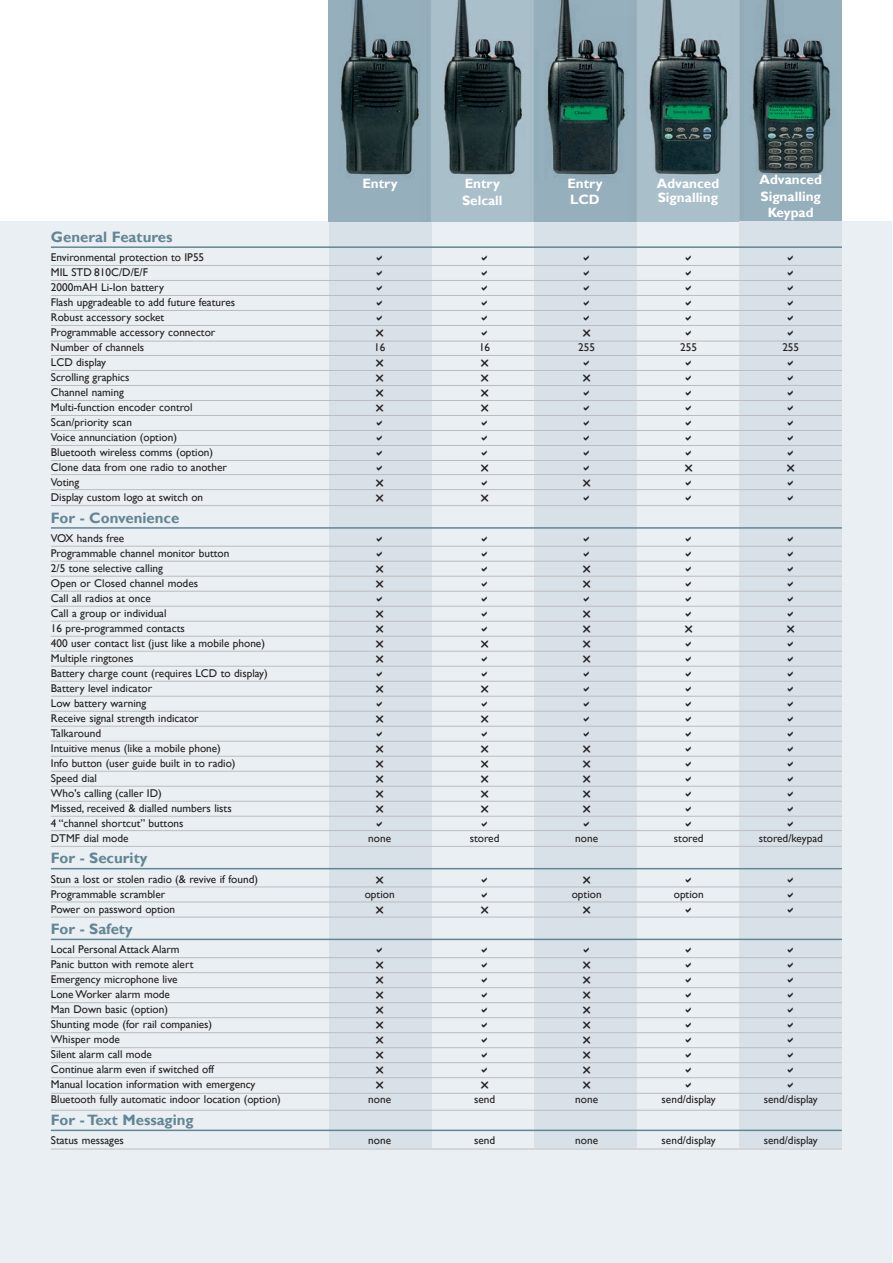
<style>
.page{position:relative;width:893px;height:1263px;background:#fff}
.page>*{position:absolute;margin:0;border:0;box-sizing:border-box;transform-origin:0 0}
.t1{font:700 15px "Gill Sans";color:#638594}
.t2{font:700 13.5px/16.2px "Gill Sans";color:#fff}
.t3{font:11.25px/15px "Gill Sans";color:#231f20}
</style>
<div class="page">
<div style="left:0;top:221px;width:892px;height:1042px;background:#e9eff3"></div>
<div style="left:533px;top:221px;width:103px;height:927px;background:#d8e1e7"></div>
<div style="left:329px;top:221px;width:102px;height:927px;background:#d8e1e7"></div>
<img style="left:329px;top:0;width:513px;height:221px">
<div style="left:739px;top:221px;width:103px;height:927px;background:#d8e1e7"></div>
<hr style="left:51px;top:246px;width:791px;height:2px;background:#638594">
<hr style="left:51px;top:265px;width:791px;height:1px;background:#bcbdc0">
<hr style="left:51px;top:280px;width:791px;height:1px;background:#bcbdc0">
<hr style="left:51px;top:295px;width:791px;height:1px;background:#bcbdc0">
<hr style="left:51px;top:310px;width:791px;height:1px;background:#bcbdc0">
<hr style="left:51px;top:325px;width:791px;height:1px;background:#bcbdc0">
<hr style="left:51px;top:341px;width:791px;height:1px;background:#bcbdc0">
<hr style="left:51px;top:355px;width:791px;height:1px;background:#bcbdc0">
<hr style="left:51px;top:370px;width:791px;height:1px;background:#bcbdc0">
<hr style="left:51px;top:385px;width:791px;height:1px;background:#bcbdc0">
<hr style="left:51px;top:400px;width:791px;height:1px;background:#bcbdc0">
<hr style="left:51px;top:415px;width:791px;height:1px;background:#bcbdc0">
<hr style="left:51px;top:430px;width:791px;height:1px;background:#bcbdc0">
<hr style="left:51px;top:445px;width:791px;height:1px;background:#bcbdc0">
<hr style="left:51px;top:460px;width:791px;height:1px;background:#bcbdc0">
<hr style="left:51px;top:474px;width:791px;height:1px;background:#bcbdc0">
<hr style="left:51px;top:489px;width:791px;height:1px;background:#bcbdc0">
<hr style="left:51px;top:505px;width:791px;height:1px;background:#bcbdc0">
<hr style="left:51px;top:527px;width:791px;height:2px;background:#638594">
<hr style="left:51px;top:546px;width:791px;height:1px;background:#bcbdc0">
<hr style="left:51px;top:561px;width:791px;height:1px;background:#bcbdc0">
<hr style="left:51px;top:576px;width:791px;height:1px;background:#bcbdc0">
<hr style="left:51px;top:591px;width:791px;height:1px;background:#bcbdc0">
<hr style="left:51px;top:606px;width:791px;height:1px;background:#bcbdc0">
<hr style="left:51px;top:621px;width:791px;height:1px;background:#bcbdc0">
<hr style="left:51px;top:636px;width:791px;height:1px;background:#bcbdc0">
<hr style="left:51px;top:651px;width:791px;height:1px;background:#bcbdc0">
<hr style="left:51px;top:666px;width:791px;height:1px;background:#bcbdc0">
<hr style="left:51px;top:681px;width:791px;height:1px;background:#bcbdc0">
<hr style="left:51px;top:696px;width:791px;height:1px;background:#bcbdc0">
<hr style="left:51px;top:711px;width:791px;height:1px;background:#bcbdc0">
<hr style="left:51px;top:726px;width:791px;height:1px;background:#bcbdc0">
<hr style="left:51px;top:741px;width:791px;height:1px;background:#bcbdc0">
<hr style="left:51px;top:756px;width:791px;height:1px;background:#bcbdc0">
<hr style="left:51px;top:771px;width:791px;height:1px;background:#bcbdc0">
<hr style="left:51px;top:786px;width:791px;height:1px;background:#bcbdc0">
<hr style="left:51px;top:801px;width:791px;height:1px;background:#bcbdc0">
<hr style="left:51px;top:816px;width:791px;height:1px;background:#bcbdc0">
<hr style="left:51px;top:830px;width:791px;height:1px;background:#bcbdc0">
<hr style="left:51px;top:846px;width:791px;height:1px;background:#bcbdc0">
<hr style="left:51px;top:868px;width:791px;height:1px;background:#638594">
<hr style="left:51px;top:887px;width:791px;height:1px;background:#bcbdc0">
<hr style="left:51px;top:902px;width:791px;height:1px;background:#bcbdc0">
<hr style="left:51px;top:917px;width:791px;height:1px;background:#bcbdc0">
<hr style="left:51px;top:939px;width:791px;height:1px;background:#638594">
<hr style="left:51px;top:957px;width:791px;height:1px;background:#bcbdc0">
<hr style="left:51px;top:972px;width:791px;height:1px;background:#bcbdc0">
<hr style="left:51px;top:987px;width:791px;height:1px;background:#bcbdc0">
<hr style="left:51px;top:1002px;width:791px;height:1px;background:#bcbdc0">
<hr style="left:51px;top:1017px;width:791px;height:1px;background:#bcbdc0">
<hr style="left:51px;top:1032px;width:791px;height:1px;background:#bcbdc0">
<hr style="left:51px;top:1047px;width:791px;height:1px;background:#bcbdc0">
<hr style="left:51px;top:1062px;width:791px;height:1px;background:#bcbdc0">
<hr style="left:51px;top:1077px;width:791px;height:1px;background:#bcbdc0">
<hr style="left:51px;top:1093px;width:791px;height:1px;background:#bcbdc0">
<hr style="left:51px;top:1110px;width:791px;height:1px;background:#bcbdc0">
<hr style="left:51px;top:1129px;width:791px;height:2px;background:#638594">
<hr style="left:51px;top:1149px;width:791px;height:1px;background:#bcbdc0">
<h1 class="t1" style="left:51px;top:228px;width:123px">General Features</h1>
<p class="t3" style="left:51px;top:250px;width:186px">Environmental protection to IP55<br>MIL STD 810C/D/E/F<br>2000mAH Li-Ion battery<br>Flash upgradeable to add future features<br>Robust accessory socket<br>Programmable accessory connector<br>Number of channels</p>
<p class="t3" style="left:51px;top:355px;width:177px">LCD display<br>Scrolling graphics<br>Channel naming<br>Multi-function encoder control<br>Scan/priority scan<br>Voice annunciation (option)<br>Bluetooth wireless comms (option)<br>Clone data from one radio to another<br>Voting<br>Display custom logo at switch on</p>
<h1 class="t1" style="left:51px;top:509px;width:130px">For - Convenience</h1>
<p class="t3" style="left:51px;top:530px;width:218px">VOX hands free<br>Programmable channel monitor button<br>2/5 tone selective calling<br>Open or Closed channel modes<br>Call all radios at once<br>Call a group or individual<br>16 pre-programmed contacts<br>400 user contact list (just like a mobile phone)<br>Multiple ringtones<br>Battery charge count (requires LCD to display)<br>Battery level indicator<br>Low battery warning<br>Receive signal strength indicator<br>Talkaround<br>Intuitive menus (like a mobile phone)<br>Info button (user guide built in to radio)<br>Speed dial<br>Who's calling (caller ID)<br>Missed, received &amp; dialled numbers lists<br>4 “channel shortcut” buttons<br>DTMF dial mode</p>
<h1 class="t1" style="left:51px;top:849px;width:98px">For - Security</h1>
<p class="t3" style="left:51px;top:871px;width:209px">Stun a lost or stolen radio (&amp; revive if found)<br>Programmable scrambler</p>
<p class="t3" style="left:51px;top:901px;width:126px">Power on password option</p>
<h1 class="t1" style="left:51px;top:920px;width:83px">For - Safety</h1>
<p class="t3" style="left:51px;top:942px;width:232px">Local Personal Attack Alarm<br>Panic button with remote alert<br>Emergency microphone live<br>Lone Worker alarm mode<br>Man Down basic (option)<br>Shunting mode (for rail companies)<br>Whisper mode<br>Silent alarm call mode<br>Continue alarm even if switched off<br>Manual location information with emergency<br>Bluetooth fully automatic indoor location (option)</p>
<p class="t2" style="left:362px;top:176px;width:37px">Entry</p>
<p class="t2" style="left:462px;top:176px;width:42px">Entry<br>Selcall</p>
<p class="t2" style="left:657px;top:177px;width:64px;line-height:13.5px">Advanced<br>Signalling</p>
<p class="t2" style="left:759px;top:171px;width:64px;text-align:center">Advanced<br>Signalling<br>Keypad</p>
<p class="t2" style="left:567px;top:175px;width:37px">Entry<br>LCD</p>
<p class="t3" style="left:374px;top:340px;width:13px">16</p>
<p class="t3" style="left:479px;top:340px;width:13px">16</p>
<p class="t3" style="left:578px;top:340px;width:18px">255</p>
<p class="t3" style="left:680px;top:340px;width:18px">255</p>
<p class="t3" style="left:782px;top:340px;width:18px">255</p>
<p class="t3" style="left:368px;top:830px;width:24px">none</p>
<p class="t3" style="left:470px;top:830px;width:31px">stored</p>
<p class="t3" style="left:575px;top:830px;width:24px">none</p>
<p class="t3" style="left:674px;top:830px;width:31px">stored</p>
<p class="t3" style="left:759px;top:830px;width:66px">stored/keypad</p>
<p class="t3" style="left:365px;top:886px;width:31px">option</p>
<p class="t3" style="left:572px;top:886px;width:31px">option</p>
<p class="t3" style="left:674px;top:886px;width:31px">option</p>
<p class="t3" style="left:368px;top:1092px;width:24px">none</p>
<p class="t3" style="left:474px;top:1092px;width:23px">send</p>
<p class="t3" style="left:575px;top:1092px;width:24px">none</p>
<p class="t3" style="left:662px;top:1092px;width:56px">send/display</p>
<p class="t3" style="left:764px;top:1092px;width:56px">send/display</p>
<h1 class="t1" style="left:51px;top:1111px;width:144px">For - Text Messaging</h1>
<p class="t3" style="left:51px;top:1133px;width:74px">Status messages</p>
<p class="t3" style="left:368px;top:1133px;width:24px">none</p>
<p class="t3" style="left:474px;top:1133px;width:23px">send</p>
<p class="t3" style="left:575px;top:1133px;width:24px">none</p>
<p class="t3" style="left:662px;top:1133px;width:56px">send/display</p>
<p class="t3" style="left:764px;top:1133px;width:56px">send/display</p>
</div>
